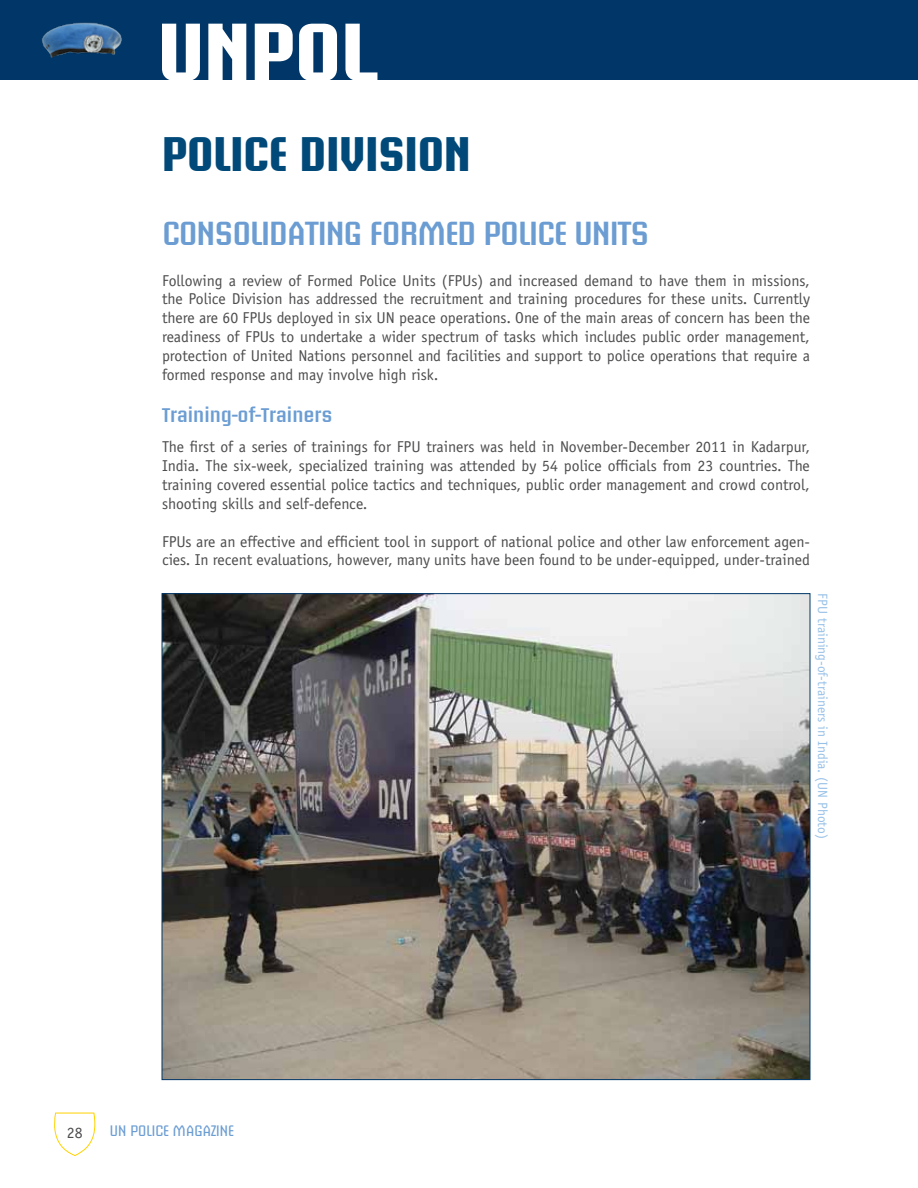
<style>
.page{position:relative;width:918px;height:1188px;background:#fff}
.page>*{position:absolute;margin:0;border:0;box-sizing:border-box;transform-origin:0 0}
.t1{font:700 48px "Briem Akademi Std";color:#004978}
.t2{font:600 33px "Briem Akademi Std";letter-spacing:-.03em;color:#6b9dd3}
.t3{font:600 19.5px "Briem Akademi Std";color:#6b9dd3}
.t4{font:15.75px/18.9px "Officina Sans Std";color:#4d4d4f;text-align:justify}
.t5{font:15px "Briem Akademi Std";color:#6b9dd3}
.t6{font:13.5px "Officina Sans Std";color:#96c0e7}
</style>
<div class="page">
<svg style="left:54px;top:1112px;width:42px;height:44px"></svg>
<div style="left:0;top:0;width:918px;height:80px;background:#003768"></div>
<img style="left:41px;top:22px;width:81px;height:36px">
<svg style="left:162px;top:24px;width:38px;height:56px"></svg>
<svg style="left:208px;top:24px;width:38px;height:56px"></svg>
<svg style="left:255px;top:24px;width:38px;height:56px"></svg>
<svg style="left:299px;top:24px;width:38px;height:56px"></svg>
<svg style="left:345px;top:24px;width:32px;height:56px"></svg>
<img style="left:164px;top:595px;width:644px;height:483px">
<h1 class="t1" style="left:162px;top:127px;width:21px">POLI</h1>
<h1 class="t1" style="left:244px;top:127px;width:144px">CE DIVISION</h1>
<h2 class="t2" style="left:162px;top:215px;width:17px">CONSOLIDATING</h2>
<h2 class="t2" style="left:370px;top:215px;width:281px">Formed Police Units</h2>
<p class="t4" style="left:162px;top:271px;width:650px">Following a review of Formed Police Units (FPUs) and increased demand to have them in missions, the Police Division has addressed the recruitment and training procedures for these units. Currently there are 60 FPUs deployed in six UN peace operations. One of the main areas of concern has been the readiness of FPUs to undertake a wider spectrum of tasks which includes public order management, protection of United Nations personnel and facilities and support to police operations that require a formed response and may involve high risk.</p>
<p class="t3" style="left:162px;top:405px;width:172px">Training-of-Trainers</p>
<p class="t4" style="left:162px;top:437px;width:650px">The first of a series of trainings for FPU trainers was held in November-December 2011 in Kadarpur, India. The six-week, specialized training was attended by 54 police officials from 23 countries. The training covered essential police tactics and techniques, public order management and crowd control, shooting skills and self-defence.</p>
<p class="t4" style="left:162px;top:532px;width:650px">FPUs are an effective and efficient tool in support of national police and other law enforcement agen&shy;cies. In recent evaluations, however, many units have been found to be under-equipped, under-trained</p>
<p class="t4" style="left:67px;top:1124px;width:17px">28</p>
<p class="t5" style="left:110px;top:1122px;width:36px">UN POLICE</p>
<p class="t5" style="left:173px;top:1122px;width:11px">MAGA</p>
<p class="t5" style="left:211px;top:1122px;width:12px">ZINE</p>
<p class="t6" style="left:831px;top:593px;width:247px;rotate:90deg">FPU training-of-trainers in India. (UN Photo)</p>
</div>
